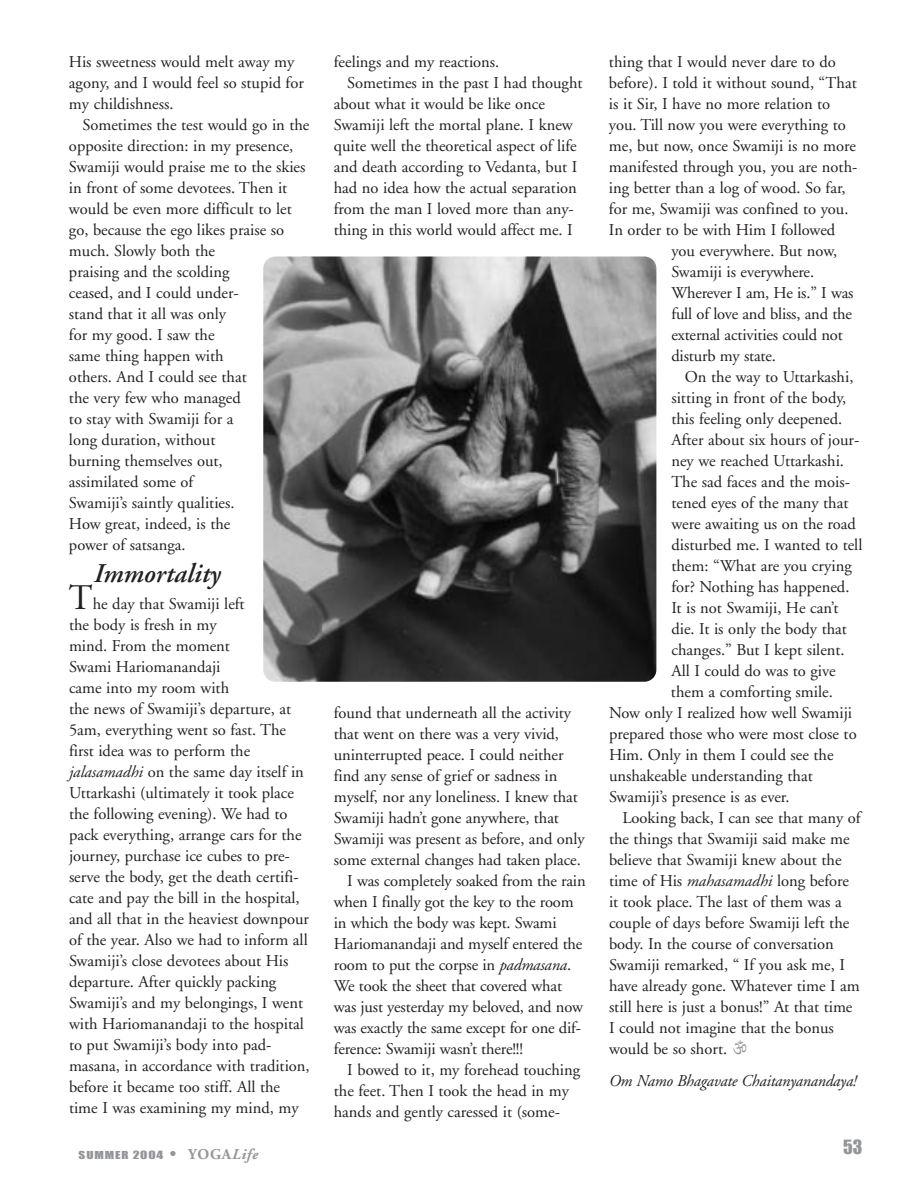
<style>
.page{position:relative;width:918px;height:1188px;background:#fff}
.page>*{position:absolute;margin:0;border:0;box-sizing:border-box;transform-origin:0 0}
.t1{font:italic 600 27px "Adobe Garamond";color:#231f20}
.t2{font:18px "Impact";color:#939598}
.t3{font:16.5px/21px "Adobe Garamond";color:#231f20}
.t4{font:italic 16.5px "Adobe Garamond";letter-spacing:-.01em;color:#231f20}
.t5{font:10.2px "Impact";letter-spacing:.07em;color:#939598;scale:1.3 1}
.s1{font-size:36px}
.s2{font-style:italic}
.s3{font-size:10.5px}
.s4{font-family:"Adobe Garamond";font-weight:700;font-size:16.5px}
.s5{font-family:"Adobe Garamond";font-weight:700;font-size:15px}
.s6{font-family:"Adobe Garamond";font-weight:700;font-style:italic;font-size:15px}
</style>
<div class="page">
<img style="left:263px;top:256px;width:393px;height:426px;border-radius:12px">
<p class="t3" style="left:69px;top:53px;width:236px">His sweetness would melt away my agony, and I would feel so stupid for my childishness.</p>
<p class="t3" style="left:69px;top:116px;width:242px;text-indent:14px">Sometimes the test would go in the opposite direction: in my presence,<br>Swamiji would praise me to the skies in front of some devotees. Then it would be even more difficult to let go, because the ego likes praise so much. Slowly both the<br>praising and the scolding<br>ceased, and I could under-<br>stand that it all was only<br>for my good. I saw the<br>same thing happen with<br>others. And I could see that<br>the very few who managed<br>to stay with Swamiji for a<br>long duration, without<br>burning themselves out,<br>assimilated some of<br>Swamiji’s saintly qualities.<br>How great, indeed, is the<br>power of satsanga.</p>
<h1 class="t1" style="left:94px;top:563px;width:128px">Immortality</h1>
<p class="t3" style="left:69px;top:594px;width:242px"><span class="s1">T</span>he day that Swamiji left<br>the body is fresh in my<br>mind. From the moment<br>Swami Hariomanandaji<br>came into my room with<br>the news of Swamiji’s departure, at<br>5am, everything went so fast. The first idea was to perform the <span class="s2">jalasamadhi</span> on the same day itself in<br>Uttarkashi (ultimately it took place the following evening). We had to pack everything, arrange cars for the journey, purchase ice cubes to pre&shy;serve the body, get the death certifi&shy;cate and pay the bill in the hospital, and all that in the heaviest downpour of the year. Also we had to inform all<br>Swamiji’s close devotees about His departure. After quickly packing<br>Swamiji’s and my belongings, I went with Hariomanandaji to the hospital to put Swamiji’s body into pad&shy;masana, in accordance with tradition, before it became too stiff. All the time I was examining my mind, my</p>
<p class="t5" style="left:79px;top:1149px;width:140px">SUMMER <span class="s3">2004</span> <span class="s4">•</span> <span class="s5">YOGA</span><span class="s6">Life</span></p>
<p class="t3" style="left:334px;top:53px;width:167px">feelings and my reactions.</p>
<p class="t3" style="left:347px;top:74px;width:237px">Sometimes in the past I had thought</p>
<p class="t3" style="left:334px;top:95px;width:213px">about what it would be like once</p>
<p class="t3" style="left:334px;top:116px;width:241px">Swamiji left the mortal plane. I knew</p>
<p class="t3" style="left:334px;top:137px;width:244px">quite well the theoretical aspect of life</p>
<p class="t3" style="left:334px;top:158px;width:245px">and death according to Vedanta, but I</p>
<p class="t3" style="left:334px;top:179px;width:245px">had no idea how the actual separation</p>
<p class="t3" style="left:334px;top:200px;width:242px">from the man I loved more than any-</p>
<p class="t3" style="left:334px;top:221px;width:240px">thing in this world would affect me. I</p>
<p class="t3" style="left:334px;top:704px;width:239px">found that underneath all the activity</p>
<p class="t3" style="left:334px;top:725px;width:227px">that went on there was a very vivid,</p>
<p class="t3" style="left:334px;top:746px;width:231px">uninterrupted peace. I could neither</p>
<p class="t3" style="left:334px;top:767px;width:225px">find any sense of grief or sadness in</p>
<p class="t3" style="left:334px;top:788px;width:246px">myself, nor any loneliness. I knew that</p>
<p class="t3" style="left:334px;top:809px;width:227px">Swamiji hadn’t gone anywhere, that</p>
<p class="t3" style="left:334px;top:830px;width:252px">Swamiji was present as before, and only</p>
<p class="t3" style="left:334px;top:851px;width:249px">some external changes had taken place.</p>
<p class="t3" style="left:347px;top:872px;width:240px">I was completely soaked from the rain</p>
<p class="t3" style="left:334px;top:893px;width:241px">when I finally got the key to the room</p>
<p class="t3" style="left:334px;top:914px;width:224px">in which the body was kept. Swami</p>
<p class="t3" style="left:334px;top:935px;width:250px">Hariomanandaji and myself entered the</p>
<p class="t3" style="left:334px;top:956px;width:239px">room to put the corpse in <span class="s2">padmasana</span>.</p>
<p class="t3" style="left:334px;top:977px;width:230px">We took the sheet that covered what</p>
<p class="t3" style="left:334px;top:998px;width:251px">was just yesterday my beloved, and now</p>
<p class="t3" style="left:334px;top:1019px;width:249px">was exactly the same except for one dif-</p>
<p class="t3" style="left:334px;top:1040px;width:191px">ference: Swamiji wasn’t there!!!</p>
<p class="t3" style="left:347px;top:1061px;width:234px">I bowed to it, my forehead touching</p>
<p class="t3" style="left:334px;top:1082px;width:237px">the feet. Then I took the head in my</p>
<p class="t3" style="left:334px;top:1103px;width:228px">hands and gently caressed it (some-</p>
<p class="t3" style="left:609px;top:53px;width:250px">thing that I would never dare to do before). I told it without sound, “That is it Sir, I have no more relation to you. Till now you were everything to me, but now, once Swamiji is no more manifested through you, you are noth&shy;ing better than a log of wood. So far, for me, Swamiji was confined to you.<br>In order to be with Him I followed</p>
<p class="t3" style="left:671px;top:242px;width:184px">you everywhere. But now,<br>Swamiji is everywhere.<br>Wherever I am, He is.” I was full of love and bliss, and the external activities could not disturb my state.</p>
<p class="t3" style="left:685px;top:368px;width:170px">On the way to Uttarkashi,</p>
<p class="t3" style="left:671px;top:389px;width:176px">sitting in front of the body,</p>
<p class="t3" style="left:671px;top:410px;width:172px">this feeling only deepened.</p>
<p class="t3" style="left:671px;top:431px;width:189px">After about six hours of jour-</p>
<p class="t3" style="left:671px;top:452px;width:174px">ney we reached Uttarkashi.</p>
<p class="t3" style="left:671px;top:473px;width:180px">The sad faces and the mois-</p>
<p class="t3" style="left:671px;top:494px;width:179px">tened eyes of the many that</p>
<p class="t3" style="left:671px;top:515px;width:186px">were awaiting us on the road</p>
<p class="t3" style="left:671px;top:536px;width:193px">disturbed me. I wanted to tell</p>
<p class="t3" style="left:671px;top:557px;width:182px">them: “What are you crying</p>
<p class="t3" style="left:671px;top:578px;width:180px">for? Nothing has happened.</p>
<p class="t3" style="left:671px;top:599px;width:169px">It is not Swamiji, He can’t</p>
<p class="t3" style="left:671px;top:620px;width:177px">die. It is only the body that</p>
<p class="t3" style="left:671px;top:641px;width:175px">changes.” But I kept silent.</p>
<p class="t3" style="left:671px;top:662px;width:166px">All I could do was to give</p>
<p class="t3" style="left:671px;top:683px;width:163px">them a comforting smile.</p>
<p class="t3" style="left:609px;top:704px;width:245px">Now only I realized how well Swamiji</p>
<p class="t3" style="left:609px;top:725px;width:249px">prepared those who were most close to</p>
<p class="t3" style="left:609px;top:746px;width:226px">Him. Only in them I could see the</p>
<p class="t3" style="left:609px;top:767px;width:205px">unshakeable understanding that</p>
<p class="t3" style="left:609px;top:788px;width:182px">Swamiji’s presence is as ever.</p>
<p class="t3" style="left:623px;top:809px;width:240px">Looking back, I can see that many of</p>
<p class="t3" style="left:609px;top:830px;width:242px">the things that Swamiji said make me</p>
<p class="t3" style="left:609px;top:851px;width:234px">believe that Swamiji knew about the</p>
<p class="t3" style="left:609px;top:872px;width:242px">time of His <span class="s2">mahasamadhi</span> long before</p>
<p class="t3" style="left:609px;top:893px;width:234px">it took place. The last of them was a</p>
<p class="t3" style="left:609px;top:914px;width:242px">couple of days before Swamiji left the</p>
<p class="t3" style="left:609px;top:935px;width:226px">body. In the course of conversation</p>
<p class="t3" style="left:609px;top:956px;width:238px">Swamiji remarked, “ If you ask me, I</p>
<p class="t3" style="left:609px;top:977px;width:252px">have already gone. Whatever time I am</p>
<p class="t3" style="left:609px;top:998px;width:245px">still here is just a bonus!” At that time</p>
<p class="t3" style="left:609px;top:1019px;width:226px">I could not imagine that the bonus</p>
<p class="t3" style="left:609px;top:1040px;width:120px">would be so short.</p>
<p class="t4" style="left:609px;top:1074px;width:249px">Om Namo Bhagavate Chaitanyanandaya!</p>
<p class="t2" style="left:843px;top:1135px;width:21px">53</p>
</div>
